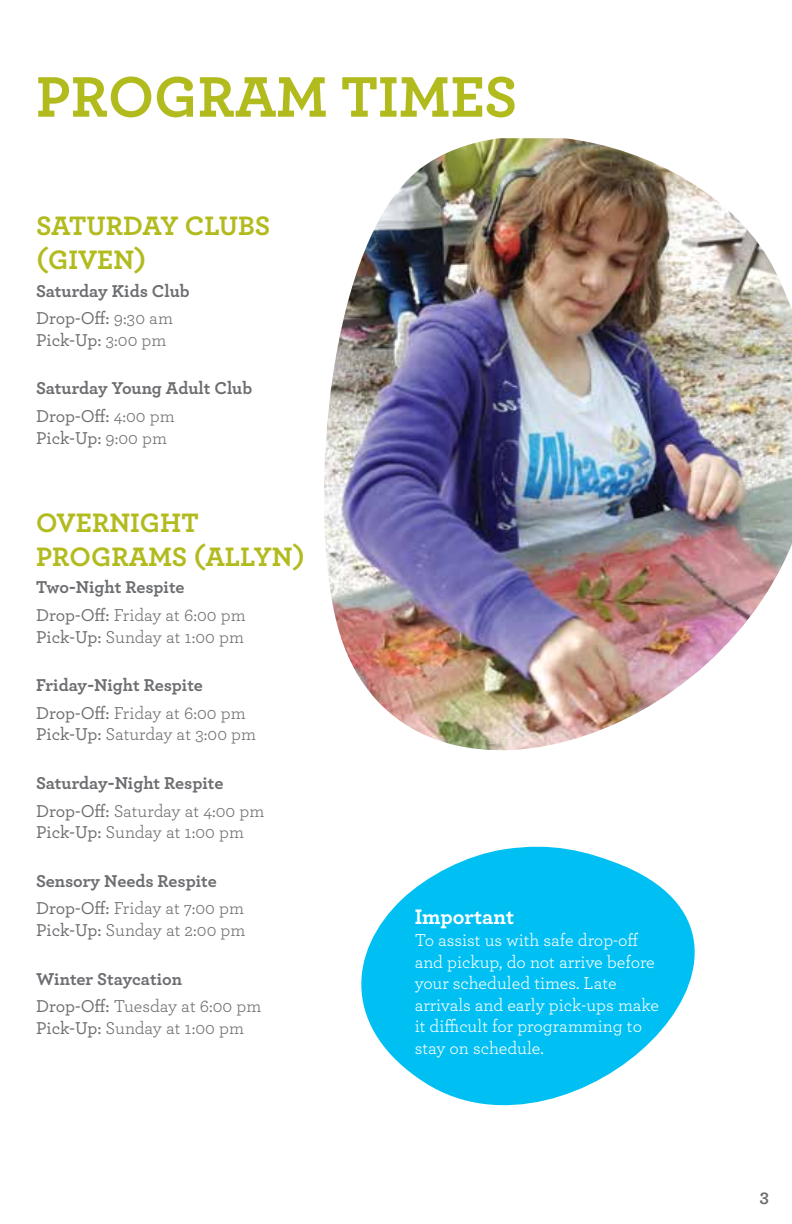
<style>
.page{position:relative;width:792px;height:1224px;background:#fff}
.page>*{position:absolute;margin:0;border:0;box-sizing:border-box;transform-origin:0 0}
.t1{font:700 60px "Archer";color:#b2bb1e}
.t2{font:700 28px/33.6px "Archer";color:#b2bb1e}
.t3{font:700 22px "Archer";color:#fff}
.t4{font:700 18px/27.6px "Archer";color:#6d6e71}
.t5{font:18px/21.6px "Archer";color:#fff}
.t6{font:18px "Archer";color:#6d6e71}
.t7{font:500 18px "Archer";color:#6d6e71}
.s1{font-weight:500}
.s2{font-weight:400}
</style>
<div class="page">
<img style="left:324px;top:138px;width:468px;height:613px">
<svg style="left:361px;top:846px;width:334px;height:260px;fill:#00c0f3"></svg>
<h1 class="t1" style="left:36px;top:49px;width:483px">PROGRAM TIMES</h1>
<h2 class="t2" style="left:36px;top:207px;width:236px">SATURDAY CLUBS (GIVEN)</h2>
<p class="t4" style="left:36px;top:276px;width:155px">Saturday Kids Club<br><span class="s1">Drop-Off:</span> <span class="s2">9:30 am</span></p>
<p class="t7" style="left:36px;top:327px;width:132px">Pick-Up: <span class="s2">3:00 pm</span></p>
<p class="t4" style="left:36px;top:373px;width:218px">Saturday Young Adult Club<br><span class="s1">Drop-Off:</span> <span class="s2">4:00 pm</span></p>
<p class="t7" style="left:36px;top:425px;width:133px">Pick-Up: <span class="s2">9:00 pm</span></p>
<h2 class="t2" style="left:36px;top:504px;width:271px">OVERNIGHT<br>PROGRAMS (ALLYN)</h2>
<p class="t4" style="left:36px;top:572px;width:211px">Two-Night Respite<br><span class="s1">Drop-Off:</span> <span class="s2">Friday at 6:00 pm</span></p>
<p class="t6" style="left:36px;top:624px;width:209px"><span class="s1">Pick-Up:</span> Sunday at 1:00 pm</p>
<p class="t4" style="left:36px;top:670px;width:211px">Friday-Night Respite<br><span class="s1">Drop-Off:</span> <span class="s2">Friday at 6:00 pm</span></p>
<p class="t6" style="left:36px;top:722px;width:222px"><span class="s1">Pick-Up:</span> Saturday at 3:00 pm</p>
<p class="t4" style="left:36px;top:768px;width:230px">Saturday-Night Respite<br><span class="s1">Drop-Off:</span> <span class="s2">Saturday at 4:00 pm</span></p>
<p class="t6" style="left:36px;top:820px;width:209px"><span class="s1">Pick-Up:</span> Sunday at 1:00 pm</p>
<p class="t4" style="left:36px;top:866px;width:209px">Sensory Needs Respite<br><span class="s1">Drop-Off:</span> <span class="s2">Friday at 7:00 pm</span></p>
<p class="t6" style="left:36px;top:918px;width:211px"><span class="s1">Pick-Up:</span> Sunday at 2:00 pm</p>
<p class="t4" style="left:36px;top:964px;width:227px">Winter Staycation<br><span class="s1">Drop-Off:</span> <span class="s2">Tuesday at 6:00 pm</span></p>
<p class="t6" style="left:36px;top:1015px;width:209px"><span class="s1">Pick-Up:</span> Sunday at 1:00 pm</p>
<p class="t3" style="left:415px;top:900px;width:101px">Important</p>
<p class="t5" style="left:415px;top:928px;width:246px">To assist us with safe drop-off and pickup, do not arrive before your scheduled times. Late arrivals and early pick-ups make it difficult for programming to stay on schedule.</p>
<p class="t4" style="left:760px;top:1181px;width:11px">3</p>
</div>
